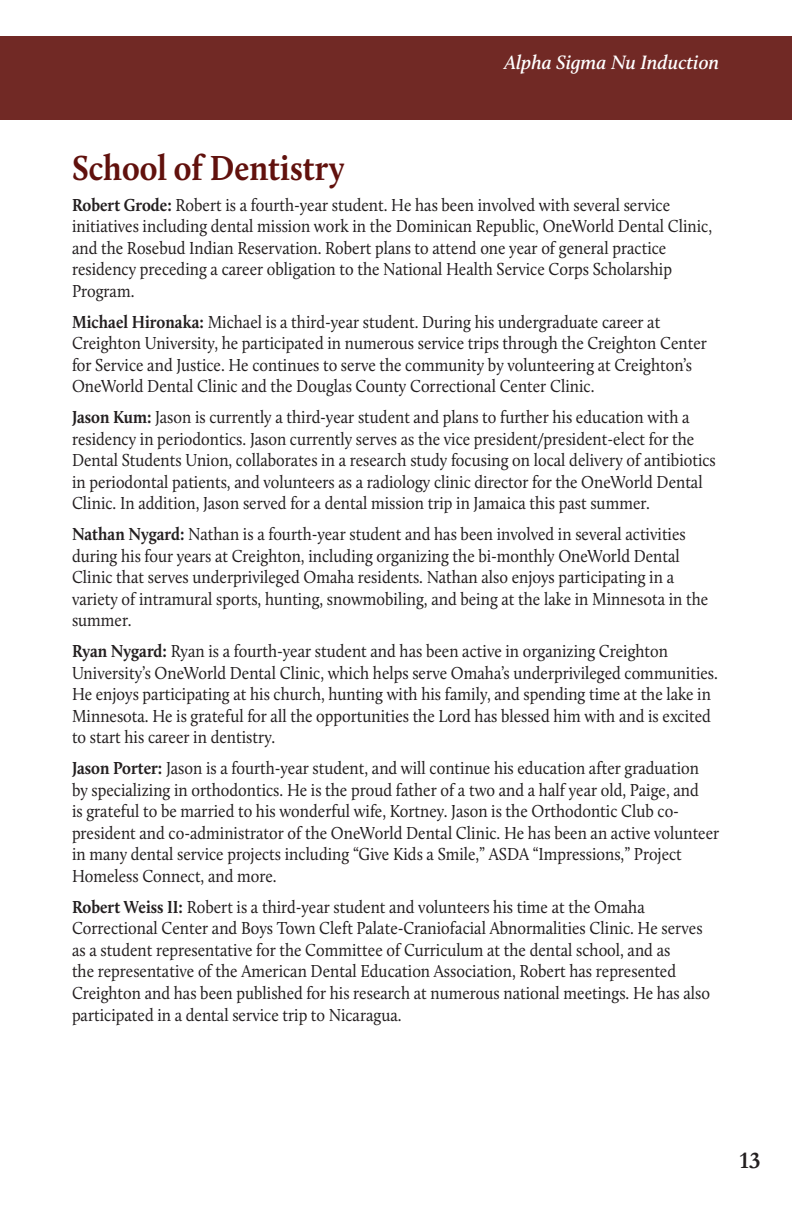
<style>
.page{position:relative;width:792px;height:1224px;background:#fff}
.page>*{position:absolute;margin:0;border:0;box-sizing:border-box;transform-origin:0 0}
.t1{font:700 36px "Calluna";color:#61110d;scale:.9 1}
.t2{font:700 24px "Garamond";color:#231f20}
.t3{font:italic 600 20px "Calluna";color:#fff}
.t4{font:18px/21.6px "Calluna";color:#231f20;scale:.9 1}
.s1{font-weight:700}
</style>
<div class="page">
<div style="left:0;top:36px;width:792px;height:84px;background:#712925"></div>
<p class="t3" style="left:504px;top:50px;width:216px">Alpha Sigma Nu Induction</p>
<p class="t1" style="left:72px;top:146px;width:304px">School of Dentistry</p>
<p class="t4" style="left:72px;top:194px;width:713px"><span class="s1">Robert Grode:</span> Robert is a fourth-year student. He has been involved with several service initiatives including dental mission work in the Dominican Republic, OneWorld Dental Clinic, and the Rosebud Indian Reservation. Robert plans to attend one year of general practice residency preceding a career obligation to the National Health Service Corps Scholarship Program.</p>
<p class="t4" style="left:72px;top:311px;width:707px"><span class="s1">Michael Hironaka:</span> Michael is a third-year student. During his undergraduate career at Creighton University, he participated in numerous service trips through the Creighton Center for Service and Justice. He continues to serve the community by volunteering at Creighton’s OneWorld Dental Clinic and the Douglas County Correctional Center Clinic.</p>
<p class="t4" style="left:72px;top:406px;width:717px"><span class="s1">Jason Kum:</span> Jason is currently a third-year student and plans to further his education with a residency in periodontics. Jason currently serves as the vice president/president-elect for the Dental Students Union, collaborates in a research study focusing on local delivery of antibiotics in periodontal patients, and volunteers as a radiology clinic director for the OneWorld Dental Clinic. In addition, Jason served for a dental mission trip in Jamaica this past summer.</p>
<p class="t4" style="left:72px;top:523px;width:709px"><span class="s1">Nathan Nygard:</span> Nathan is a fourth-year student and has been involved in several activities during his four years at Creighton, including organizing the bi-monthly OneWorld Dental Clinic that serves underprivileged Omaha residents. Nathan also enjoys participating in a variety of intramural sports, hunting, snowmobiling, and being at the lake in Minnesota in the summer.</p>
<p class="t4" style="left:72px;top:640px;width:719px"><span class="s1">Ryan Nygard:</span> Ryan is a fourth-year student and has been active in organizing Creighton University’s OneWorld Dental Clinic, which helps serve Omaha’s underprivileged communities.<br>He enjoys participating at his church, hunting with his family, and spending time at the lake in Minnesota. He is grateful for all the opportunities the Lord has blessed him with and is excited to start his career in dentistry.</p>
<p class="t4" style="left:72px;top:757px;width:721px"><span class="s1">Jason Porter:</span> Jason is a fourth-year student, and will continue his education after graduation by specializing in orthodontics. He is the proud father of a two and a half year old, Paige, and<br>is grateful to be married to his wonderful wife, Kortney. Jason is the Orthodontic Club co&shy;president and co-administrator of the OneWorld Dental Clinic. He has been an active volunteer in many dental service projects including “Give Kids a Smile,” ASDA “Impressions,” Project Homeless Connect, and more.</p>
<p class="t4" style="left:72px;top:896px;width:710px"><span class="s1">Robert Weiss II:</span> Robert is a third-year student and volunteers his time at the Omaha Correctional Center and Boys Town Cleft Palate-Craniofacial Abnormalities Clinic. He serves as a student representative for the Committee of Curriculum at the dental school, and as<br>the representative of the American Dental Education Association, Robert has represented Creighton and has been published for his research at numerous national meetings. He has also participated in a dental service trip to Nicaragua.</p>
<p class="t2" style="left:740px;top:1146px;width:22px">13</p>
</div>
